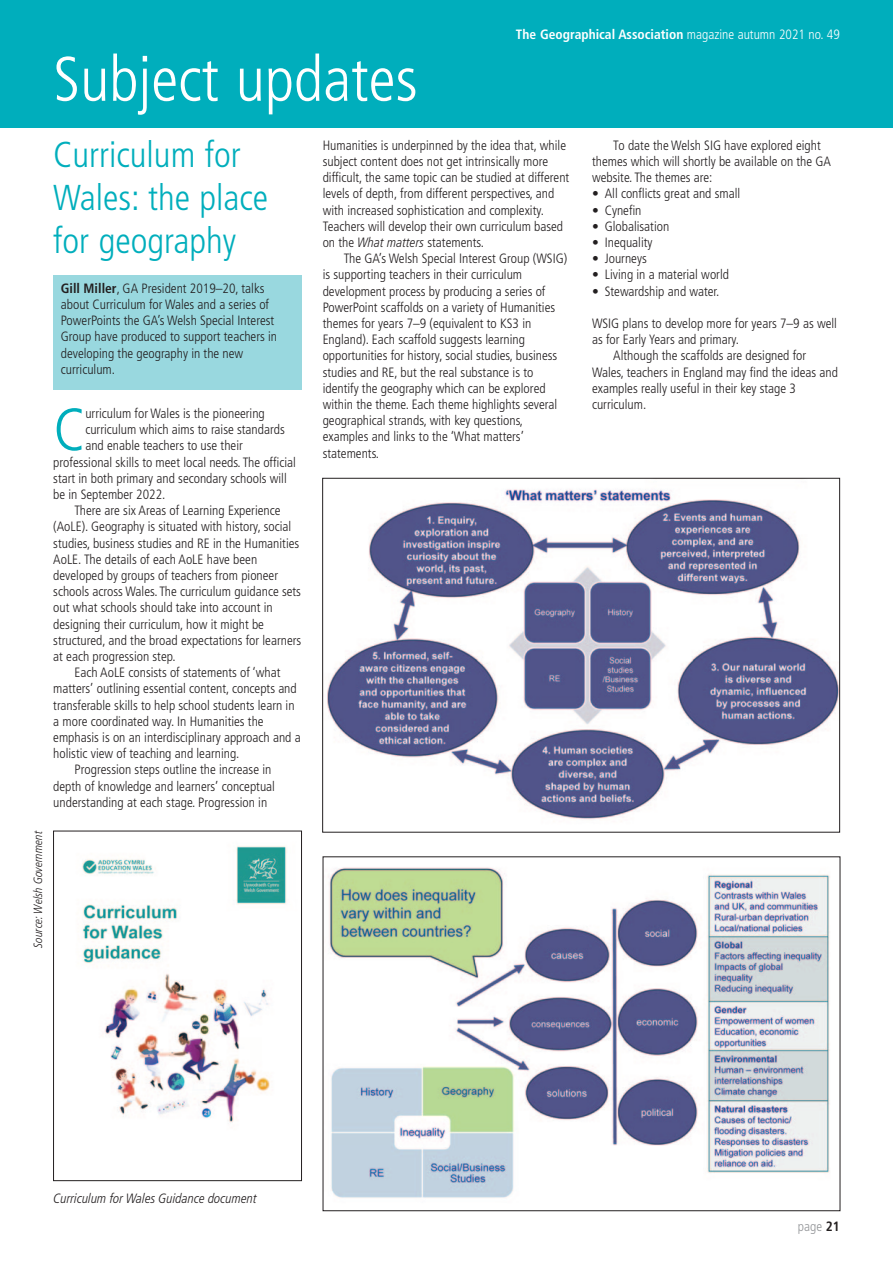
<style>
.page{position:relative;width:893px;height:1263px;background:#fff}
.page>*{position:absolute;margin:0;border:0;box-sizing:border-box;transform-origin:0 0}
.t1{font:300 condensed 63px "Frutiger LT Std";color:#fff}
.t2{font:300 condensed 59.85px "Frutiger LT Std";color:#00aebc}
.t3{font:300 condensed 36px/43.2px "Frutiger LT Std";color:#00aebc}
.t4{font:300 condensed 13.5px/16.2px "Frutiger LT Std";color:#231f20}
.t5{font:700 condensed 13.5px "Frutiger LT Std";color:#fff}
.t6{font:italic 300 condensed 13.5px "Frutiger LT Std";color:#231f20}
.t7{font:300 condensed 13.5px "Frutiger LT Std";color:#939598}
.t8{font:italic 300 condensed 12px "Frutiger LT Std";color:#231f20}
.s1{font-weight:300}
.s2{font-weight:700}
.s3{font-style:italic}
.s4{font-weight:700;color:#231f20}
</style>
<div class="page">
<div style="left:0;top:0;width:893px;height:128px;background:#00aebc"></div>
<div style="left:53px;top:275px;width:248px;height:115px;background:#99d8df"></div>
<img style="left:82px;top:846px;width:205px;height:277px">
<div style="left:53px;top:831px;width:249px;height:350px;border:1px solid #231f20"></div>
<img style="left:327px;top:489px;width:511px;height:331px">
<img style="left:328px;top:867px;width:502px;height:331px">
<p class="t8" style="left:33px;top:948px;width:119px;rotate:-90deg">Source: Welsh Government</p>
<p class="t1" style="left:53px;top:54px;width:366px">Subject updates</p>
<p class="t5" style="left:516px;top:29px;width:325px">The Geographical Association <span class="s1">magazine autumn 2021 no. 49</span></p>
<p class="t3" style="left:53px;top:135px;width:216px">Curriculum for<br>Wales: the place for geography</p>
<p class="t4" style="left:61px;top:281px;width:218px"><span class="s2">Gill Miller</span>, GA President 2019–20, talks about Curriculum for Wales and a series of PowerPoints the GA’s Welsh Special Interest Group have produced to support teachers in developing the geography in the new curriculum.</p>
<p class="t2" style="left:53px;top:405px;width:34px">C</p>
<p class="t4" style="left:85px;top:406px;width:181px">urriculum for Wales is the pioneering</p>
<p class="t4" style="left:85px;top:422px;width:201px">curriculum which aims to raise standards</p>
<p class="t4" style="left:85px;top:439px;width:159px">and enable teachers to use their</p>
<p class="t4" style="left:53px;top:455px;width:244px">professional skills to meet local needs. The official</p>
<p class="t4" style="left:53px;top:471px;width:235px">start in both primary and secondary schools will</p>
<p class="t4" style="left:53px;top:487px;width:114px">be in September 2022.</p>
<p class="t4" style="left:53px;top:503px;width:249px;text-indent:21px">There are six Areas of Learning Experience (AoLE). Geography is situated with history, social studies, business studies and RE in the Humanities AoLE. The details of each AoLE have been developed by groups of teachers from pioneer schools across Wales. The curriculum guidance sets out what schools should take into account in designing their curriculum, how it might be structured, and the broad expectations for learners at each progression step.</p>
<p class="t4" style="left:53px;top:665px;width:249px;text-indent:21px">Each AoLE consists of statements of ‘what matters’ outlining essential content, concepts and transferable skills to help school students learn in a more coordinated way. In Humanities the emphasis is on an interdisciplinary approach and a holistic view of teaching and learning.</p>
<p class="t4" style="left:53px;top:763px;width:223px;text-indent:21px">Progression steps outline the increase in depth of knowledge and learners’ conceptual understanding at each stage. Progression in</p>
<p class="t4" style="left:323px;top:138px;width:248px">Humanities is underpinned by the idea that, while subject content does not get intrinsically more difficult, the same topic can be studied at different levels of depth, from different perspectives, and with increased sophistication and complexity.<br>Teachers will develop their own curriculum based on the <span class="s3">What matters</span> statements.</p>
<p class="t4" style="left:323px;top:251px;width:246px;text-indent:21px">The GA’s Welsh Special Interest Group (WSIG) is supporting teachers in their curriculum development process by producing a series of PowerPoint scaffolds on a variety of Humanities themes for years 7–9 (equivalent to KS3 in England). Each scaffold suggests learning opportunities for history, social studies, business studies and RE, but the real substance is to identify the geography which can be explored within the theme. Each theme highlights several geographical strands, with key questions, examples and links to the ‘What matters’ statements.</p>
<p class="t4" style="left:592px;top:138px;width:241px;text-indent:21px">To date the Welsh SIG have explored eight themes which will shortly be available on the GA website. The themes are:</p>
<p class="t4" style="left:592px;top:187px;width:150px">• All conflicts great and small</p>
<p class="t4" style="left:592px;top:203px;width:51px">• Cynefin</p>
<p class="t4" style="left:592px;top:219px;width:79px">• Globalisation</p>
<p class="t4" style="left:592px;top:235px;width:62px">• Inequality</p>
<p class="t4" style="left:592px;top:251px;width:56px">• Journeys</p>
<p class="t4" style="left:592px;top:268px;width:139px">• Living in a material world</p>
<p class="t4" style="left:592px;top:284px;width:129px">• Stewardship and water.</p>
<p class="t4" style="left:592px;top:316px;width:246px">WSIG plans to develop more for years 7–9 as well as for Early Years and primary.</p>
<p class="t4" style="left:592px;top:349px;width:247px;text-indent:21px">Although the scaffolds are designed for Wales, teachers in England may find the ideas and examples really useful in their key stage 3 curriculum.</p>
<p class="t6" style="left:53px;top:1192px;width:205px">Curriculum for Wales Guidance document</p>
<p class="t7" style="left:798px;top:1221px;width:43px">page <span class="s4">21</span></p>
</div>
